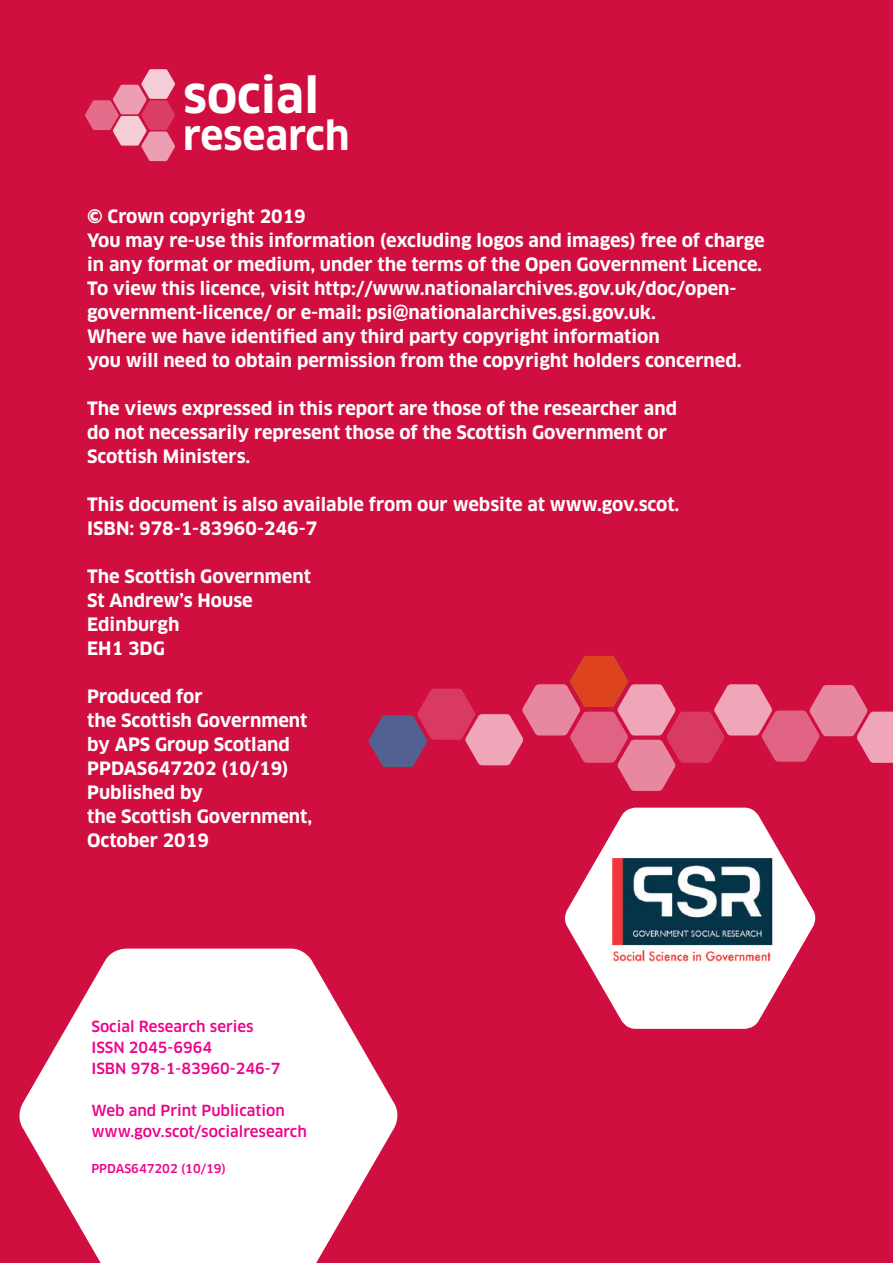
<style>
.page{position:relative;width:893px;height:1263px;background:#d10e40}
.page>*{position:absolute;margin:0;border:0;box-sizing:border-box;transform-origin:0 0}
.t1{font:700 48.3px "Clan";color:#fff}
.t2{font:700 39.15px "Clan";color:#fff}
.t3{font:700 18px/24px "Clan";color:#fff}
.t4{font:500 15px/21px "Clan";color:#ed028c}
.t5{font:500 12px "Clan";color:#ed028c}
</style>
<div class="page">
<svg style="left:565px;top:808px;width:251px;height:221px;fill:#fff"></svg>
<svg style="left:19px;top:948px;width:379px;height:315px;fill:#fff"></svg>
<svg style="left:85px;top:69px;width:90px;height:92px"></svg>
<svg style="left:368px;top:656px;width:525px;height:135px"></svg>
<img style="left:611px;top:857px;width:163px;height:106px">
<h1 class="t1" style="left:183px;top:65px;width:137px">social</h1>
<h2 class="t2" style="left:183px;top:111px;width:168px">research</h2>
<p class="t3" style="left:87px;top:204px;width:679px">© Crown copyright 2019<br>You may re-use this information (excluding logos and images) free of charge in any format or medium, under the terms of the Open Government Licence.<br>To view this licence, visit http://www.nationalarchives.gov.uk/doc/open&shy;government-licence/ or e-mail: psi@nationalarchives.gsi.gov.uk.<br>Where we have identified any third party copyright information<br>you will need to obtain permission from the copyright holders concerned.</p>
<p class="t3" style="left:87px;top:396px;width:591px">The views expressed in this report are those of the researcher and do not necessarily represent those of the Scottish Government or<br>Scottish Ministers.</p>
<p class="t3" style="left:87px;top:492px;width:594px">This document is also available from our website at www.gov.scot.<br>ISBN: 978-1-83960-246-7</p>
<p class="t3" style="left:87px;top:564px;width:225px">The Scottish Government<br>St Andrew’s House<br>Edinburgh<br>EH1 3DG</p>
<p class="t3" style="left:87px;top:684px;width:227px">Produced for<br>the Scottish Government by APS Group Scotland<br>PPDAS647202 (10/19)<br>Published by<br>the Scottish Government,<br>October 2019</p>
<p class="t4" style="left:91px;top:1016px;width:190px">Social Research series<br>ISSN 2045-6964<br>ISBN 978-1-83960-246-7</p>
<p class="t4" style="left:91px;top:1100px;width:217px">Web and Print Publication www.gov.scot/socialresearch</p>
<p class="t5" style="left:91px;top:1161px;width:136px">PPDAS647202 (10/19)</p>
</div>
